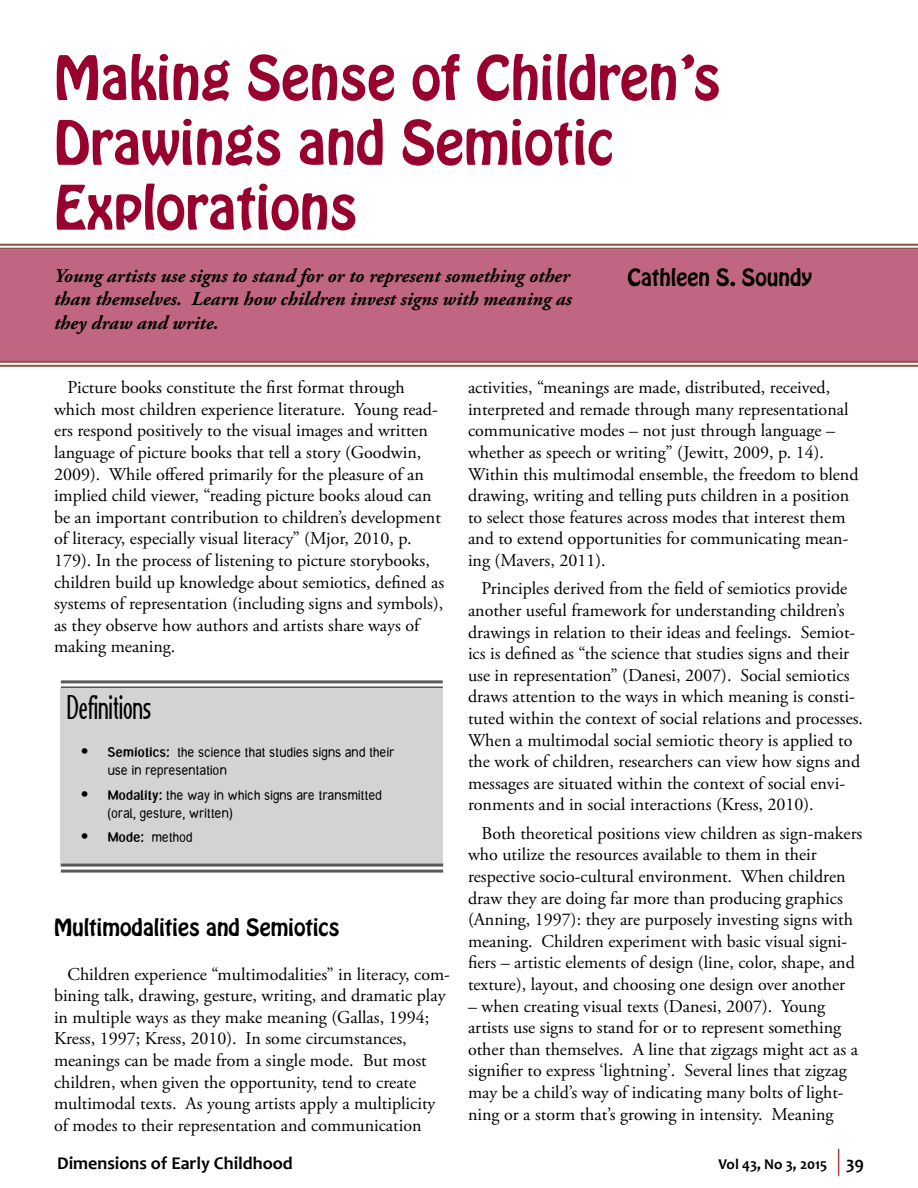
<style>
.page{position:relative;width:918px;height:1188px;background:#fff}
.page>*{position:absolute;margin:0;border:0;box-sizing:border-box;transform-origin:0 0}
.t1{font:54px/64.8px "Hobo Std";color:#98002e}
.t2{font:700 extra-condensed 36px "Inchworm";color:#000}
.t3{font:21px "Hobo Std";color:#000}
.t4{font:italic 700 19.5px/23.4px "Adobe Garamond Pro";color:#000}
.t5{font:18px/21.6px "Adobe Garamond Pro";color:#000}
.t6{font:700 18px "Candara";color:#000}
.t7{font:15px/18px "Miria";color:#000}
.t8{font:700 15px "Candara";color:#000}
.s1{font-family:"Adobe Garamond Pro";font-weight:700;font-size:18px}
.s2{font-weight:700}
.s3{font-size:18px}
</style>
<div class="page">
<svg style="left:838px;top:1149px;width:1px;height:27px"></svg>
<div style="left:0;top:251px;width:918px;height:110px;background:#c16682"></div>
<hr style="left:0;top:248px;width:918px;height:2px;background:#8c5141">
<hr style="left:0;top:244px;width:918px;height:2px;background:#8c5141">
<hr style="left:0;top:365px;width:918px;height:2px;background:#8c5141">
<hr style="left:0;top:361px;width:918px;height:2px;background:#8c5141">
<hr style="left:61px;top:680px;width:382px;height:3px;background:#58595b">
<hr style="left:61px;top:686px;width:382px;height:3px;background:#58595b">
<div style="left:61px;top:688px;width:382px;height:178px;background:#d1d3d4"></div>
<hr style="left:61px;top:864px;width:382px;height:3px;background:#58595b">
<hr style="left:61px;top:870px;width:382px;height:3px;background:#58595b">
<h1 class="t1" style="left:54px;top:46px;width:668px">Making Sense of Children’s<br>Drawings and Semiotic<br>Explorations</h1>
<p class="t4" style="left:54px;top:264px;width:517px">Young artists use signs to stand for or to represent something other</p>
<p class="t3" style="left:627px;top:263px;width:186px">Cathleen S. Soundy</p>
<p class="t4" style="left:54px;top:288px;width:519px">than themselves. Learn how children invest signs with meaning as they draw and write.</p>
<p class="t5" style="left:54px;top:377px;width:392px;text-indent:14px">Picture books constitute the first format through which most children experience literature. Young read&shy;ers respond positively to the visual images and written language of picture books that tell a story (Goodwin, 2009). While offered primarily for the pleasure of an implied child viewer, “reading picture books aloud can be an important contribution to children’s development of literacy, especially visual literacy” (Mjor, 2010, p.<br>179). In the process of listening to picture storybooks, children build up knowledge about semiotics, defined as systems of representation (including signs and symbols), as they observe how authors and artists share ways of making meaning.</p>
<h2 class="t2" style="left:68px;top:687px;width:86px">Definitions</h2>
<p class="t7" style="left:108px;top:743px;width:288px;text-indent:-27px"><span class="s1">•</span> <span class="s2">Semiotics:</span> the science that studies signs and their use in representation</p>
<p class="t7" style="left:108px;top:786px;width:276px;text-indent:-27px"><span class="s1">•</span> <span class="s2">Modality:</span> the way in which signs are transmitted (oral, gesture, written)</p>
<p class="t7" style="left:81px;top:828px;width:114px"><span class="s1">•</span> <span class="s2">Mode:</span> method</p>
<p class="t3" style="left:54px;top:913px;width:287px">Multimodalities and Semiotics</p>
<p class="t5" style="left:54px;top:964px;width:398px;text-indent:14px">Children experience “multimodalities” in literacy, com&shy;bining talk, drawing, gesture, writing, and dramatic play in multiple ways as they make meaning (Gallas, 1994; Kress, 1997; Kress, 2010). In some circumstances, meanings can be made from a single mode. But most children, when given the opportunity, tend to create multimodal texts. As young artists apply a multiplicity of modes to their representation and communication</p>
<p class="t5" style="left:468px;top:377px;width:392px">activities, “meanings are made, distributed, received, interpreted and remade through many representational communicative modes – not just through language – whether as speech or writing” (Jewitt, 2009, p. 14).<br>Within this multimodal ensemble, the freedom to blend drawing, writing and telling puts children in a position to select those features across modes that interest them and to extend opportunities for communicating mean&shy;ing (Mavers, 2011).</p>
<p class="t5" style="left:468px;top:578px;width:397px;text-indent:14px">Principles derived from the field of semiotics provide another useful framework for understanding children’s drawings in relation to their ideas and feelings. Semiot&shy;ics is defined as “the science that studies signs and their use in representation” (Danesi, 2007). Social semiotics draws attention to the ways in which meaning is consti&shy;tuted within the context of social relations and processes.<br>When a multimodal social semiotic theory is applied to the work of children, researchers can view how signs and messages are situated within the context of social envi&shy;ronments and in social interactions (Kress, 2010).</p>
<p class="t5" style="left:468px;top:823px;width:396px;text-indent:14px">Both theoretical positions view children as sign-makers who utilize the resources available to them in their respective socio-cultural environment. When children draw they are doing far more than producing graphics (Anning, 1997): they are purposely investing signs with meaning. Children experiment with basic visual signi&shy;fiers – artistic elements of design (line, color, shape, and texture), layout, and choosing one design over another</p>
<p class="t5" style="left:468px;top:996px;width:392px">– when creating visual texts (Danesi, 2007). Young artists use signs to stand for or to represent something other than themselves. A line that zigzags might act as a signifier to express ‘lightning’. Several lines that zigzag may be a child’s way of indicating many bolts of light&shy;ning or a storm that’s growing in intensity. Meaning</p>
<p class="t6" style="left:57px;top:1152px;width:237px">Dimensions of Early Childhood</p>
<p class="t8" style="left:718px;top:1154px;width:147px">Vol 43, No 3, 2015 <span class="s3">39</span></p>
</div>
